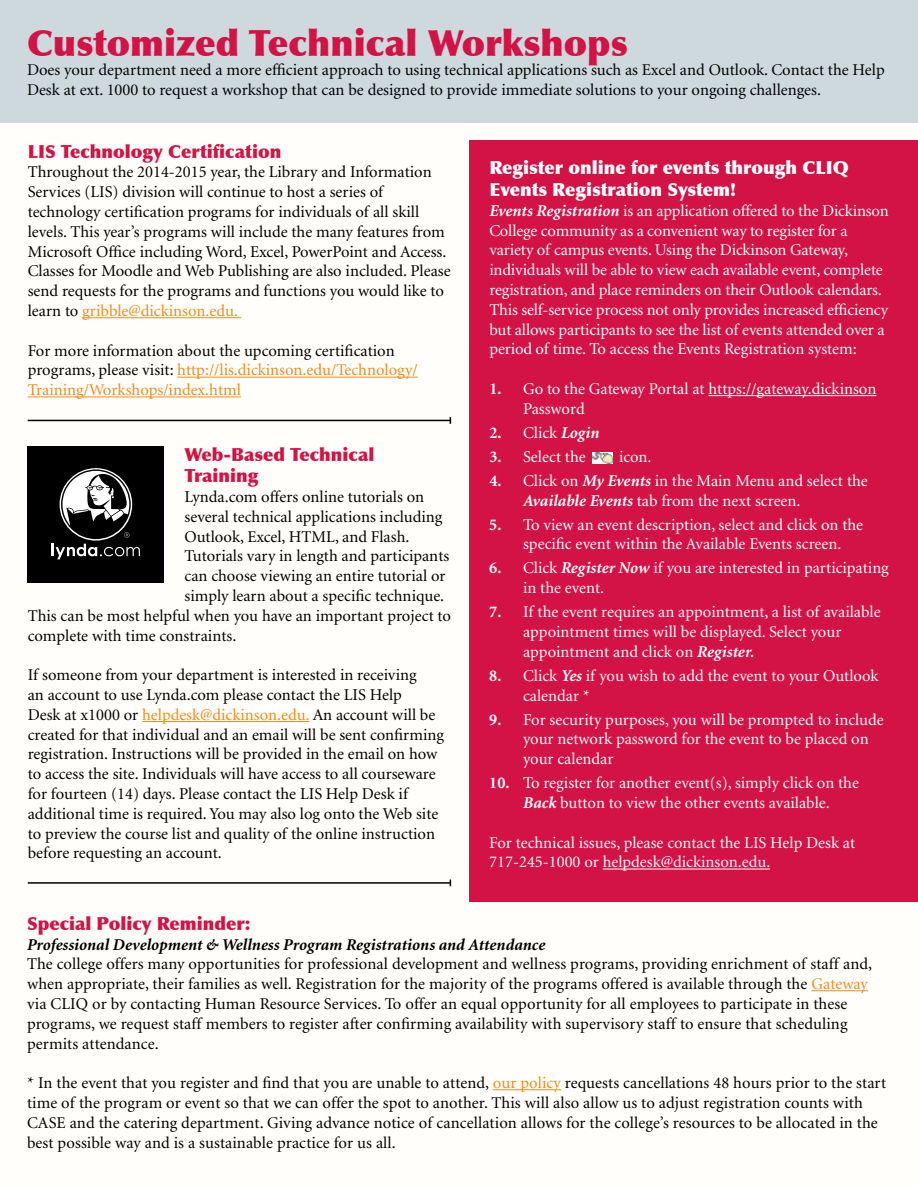
<style>
.page{position:relative;width:918px;height:1188px;background:#fffefa}
.page>*{position:absolute;margin:0;border:0;box-sizing:border-box;transform-origin:0 0}
.t1{font:900 36px "Optima";color:#d31245}
.t2{font:900 18px/21.6px "Optima";color:#d31245}
.t3{font:900 18px/21.6px "Optima";color:#fff}
.t4{font:16.5px/19.8px "Minion";color:#000}
.t5{font:16.5px/19.8px "Minion";letter-spacing:-.005em;color:#fff}
.t6{font:italic 700 16.5px "Minion";color:#000}
.s1{color:#f08b1d}
.s2{font-weight:700;font-style:italic}
.s3{font-weight:700}
</style>
<div class="page">
<div style="left:0;top:0;width:918px;height:123px;background:#cdd9dc"></div>
<div style="left:469px;top:140px;width:449px;height:762px;background:#d31245"></div>
<hr style="left:82px;top:317px;width:159px;height:1px;background:#f08b1d">
<hr style="left:177px;top:377px;width:241px;height:1px;background:#f08b1d">
<hr style="left:28px;top:397px;width:213px;height:1px;background:#f08b1d">
<hr style="left:142px;top:721px;width:167px;height:1px;background:#f08b1d">
<hr style="left:708px;top:395px;width:168px;height:1px;background:#fff">
<hr style="left:603px;top:869px;width:167px;height:1px;background:#fff">
<img style="left:593px;top:453px;width:19px;height:11px">
<div style="left:28px;top:446px;width:136px;height:137px;background:#000"></div>
<svg style="left:52px;top:469px;width:88px;height:90px"></svg>
<hr style="left:28px;top:420px;width:422px;height:1px;background:#000">
<hr style="left:28px;top:882px;width:422px;height:2px;background:#000">
<hr style="left:811px;top:990px;width:57px;height:1px;background:#f08b1d">
<hr style="left:493px;top:1089px;width:68px;height:1px;background:#f08b1d">
<h1 class="t1" style="left:27px;top:21px;width:602px">Customized Technical Workshops</h1>
<p class="t4" style="left:27px;top:61px;width:859px">Does your department need a more efficient approach to using technical applications such as Excel and Outlook. Contact the Help<br>Desk at ext. 1000 to request a workshop that can be designed to provide immediate solutions to your ongoing challenges.</p>
<p class="t2" style="left:28px;top:141px;width:255px">LIS Technology Certification</p>
<p class="t4" style="left:28px;top:163px;width:424px">Throughout the 2014-2015 year, the Library and Information Services (LIS) division will continue to host a series of technology certification programs for individuals of all skill levels. This year’s programs will include the many features from Microsoft Office including Word, Excel, PowerPoint and Access.<br>Classes for Moodle and Web Publishing are also included. Please send requests for the programs and functions you would like to learn to <span class="s1">gribble@dickinson.edu.</span></p>
<p class="t4" style="left:28px;top:341px;width:392px">For more information about the upcoming certification programs, please visit: <span class="s1">http://lis.dickinson.edu/Technology/<br>Training/Workshops/index.html</span></p>
<p class="t2" style="left:184px;top:444px;width:191px">Web-Based Technical<br>Training</p>
<p class="t4" style="left:184px;top:488px;width:241px">Lynda.com offers online tutorials on</p>
<p class="t4" style="left:184px;top:507px;width:259px">several technical applications including</p>
<p class="t4" style="left:184px;top:527px;width:226px">Outlook, Excel, HTML, and Flash.</p>
<p class="t4" style="left:184px;top:547px;width:266px">Tutorials vary in length and participants</p>
<p class="t4" style="left:184px;top:567px;width:263px">can choose viewing an entire tutorial or</p>
<p class="t4" style="left:184px;top:587px;width:261px">simply learn about a specific technique.</p>
<p class="t4" style="left:28px;top:606px;width:425px">This can be most helpful when you have an important project to</p>
<p class="t4" style="left:28px;top:626px;width:210px">complete with time constraints.</p>
<p class="t4" style="left:28px;top:666px;width:418px">If someone from your department is interested in receiving<br>an account to use Lynda.com please contact the LIS Help<br>Desk at x1000 or <span class="s1">helpdesk@dickinson.edu.</span> An account will be created for that individual and an email will be sent confirming registration. Instructions will be provided in the email on how to access the site. Individuals will have access to all courseware for fourteen (14) days. Please contact the LIS Help Desk if additional time is required. You may also log onto the Web site to preview the course list and quality of the online instruction before requesting an account.</p>
<p class="t3" style="left:489px;top:157px;width:361px">Register online for events through CLIQ<br>Events Registration System!</p>
<p class="t5" style="left:489px;top:201px;width:401px"><span class="s2">Events Registration</span> is an application offered to the Dickinson College community as a convenient way to register for a variety of campus events. Using the Dickinson Gateway, individuals will be able to view each available event, complete registration, and place reminders on their Outlook calendars.<br>This self-service process not only provides increased efficiency but allows participants to see the list of events attended over a period of time. To access the Events Registration system:</p>
<p class="t5" style="left:523px;top:379px;width:355px;text-indent:-34px"><span class="s3">1.</span> Go to the Gateway Portal at https://gateway.dickinson<br>Password</p>
<p class="t5" style="left:489px;top:423px;width:112px"><span class="s3">2.</span> Click <span class="s2">Login</span></p>
<p class="t5" style="left:489px;top:447px;width:98px"><span class="s3">3.</span> Select the</p>
<p class="t5" style="left:619px;top:447px;width:34px">icon.</p>
<p class="t5" style="left:523px;top:471px;width:346px;text-indent:-34px"><span class="s3">4.</span> Click on <span class="s2">My Events</span> in the Main Menu and select the<br><span class="s2">Available Events</span> tab from the next screen.</p>
<p class="t5" style="left:523px;top:515px;width:342px;text-indent:-34px"><span class="s3">5.</span> To view an event description, select and click on the specific event within the Available Events screen.</p>
<p class="t5" style="left:523px;top:559px;width:367px;text-indent:-34px"><span class="s3">6.</span> Click <span class="s2">Register Now</span> if you are interested in participating in the event.</p>
<p class="t5" style="left:523px;top:603px;width:359px;text-indent:-34px"><span class="s3">7.</span> If the event requires an appointment, a list of available appointment times will be displayed. Select your appointment and click on <span class="s2">Register.</span></p>
<p class="t5" style="left:523px;top:666px;width:357px;text-indent:-34px"><span class="s3">8.</span> Click <span class="s2">Yes</span> if you wish to add the event to your Outlook calendar *</p>
<p class="t5" style="left:523px;top:710px;width:362px;text-indent:-34px"><span class="s3">9.</span> For security purposes, you will be prompted to include your network password for the event to be placed on your calendar</p>
<p class="t5" style="left:489px;top:774px;width:371px;text-align:center"><span class="s3">10.</span> To register for another event(s), simply click on the<br><span class="s2">Back</span> button to view the other events available.</p>
<p class="t5" style="left:489px;top:833px;width:367px">For technical issues, please contact the LIS Help Desk at<br>717-245-1000 or helpdesk@dickinson.edu.</p>
<p class="t2" style="left:27px;top:913px;width:225px">Special Policy Reminder:</p>
<p class="t6" style="left:27px;top:936px;width:520px">Professional Development &amp; Wellness Program Registrations and Attendance</p>
<p class="t4" style="left:27px;top:955px;width:847px">The college offers many opportunities for professional development and wellness programs, providing enrichment of staff and, when appropriate, their families as well. Registration for the majority of the programs offered is available through the <span class="s1">Gateway </span>via CLIQ or by contacting Human Resource Services. To offer an equal opportunity for all employees to participate in these programs, we request staff members to register after confirming availability with supervisory staff to ensure that scheduling permits attendance.</p>
<p class="t4" style="left:27px;top:1074px;width:861px">* In the event that you register and find that you are unable to attend, <span class="s1">our policy</span> requests cancellations 48 hours prior to the start time of the program or event so that we can offer the spot to another. This will also allow us to adjust registration counts with CASE and the catering department. Giving advance notice of cancellation allows for the college’s resources to be allocated in the best possible way and is a sustainable practice for us all.</p>
</div>
